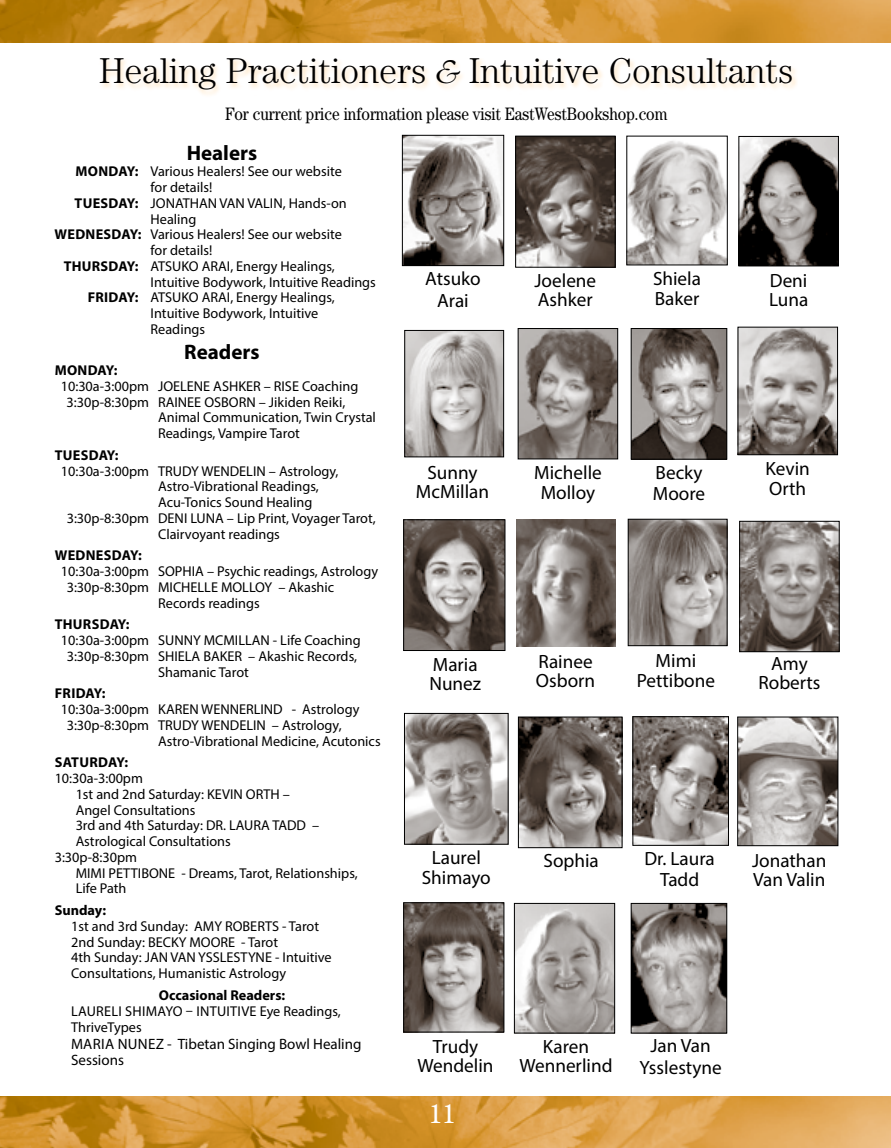
<style>
.page{position:relative;width:891px;height:1148px;background:#fff}
.page>*{position:absolute;margin:0;border:0;box-sizing:border-box;transform-origin:0 0}
.t1{font:300 36px "Century";color:#000}
.t2{font:27px "Century";color:#fff}
.t3{font:700 21px "Myriad Pro";color:#000}
.t4{font:19.2px/19.2px "Myriad Pro";color:#000;text-align:center}
.t5{font:18px "Century";color:#000;scale:.85 1}
.t6{font:15px/16.5px "Myriad Pro";color:#000}
.t7{font:14.25px/15.8px "Myriad Pro";color:#000}
.t8{font:700 14.25px "Myriad Pro";letter-spacing:.01em;color:#000}
.s1{font-family:"ITC Garamond Std";font-style:italic}
.s2{font-weight:700}
.s3{font-weight:400}
</style>
<div class="page">
<img style="left:0;top:1096px;width:891px;height:52px">
<img style="left:0;top:0;width:891px;height:42px">
<div style="left:99px;top:58px;width:700px;height:39px;background:#ffaf3e;opacity:.28"></div>
<img style="left:629px;top:141px;width:97px;height:122px">
<img style="left:741px;top:138px;width:96px;height:126px">
<div style="left:739px;top:136px;width:100px;height:130px;border:1px solid #000"></div>
<img style="left:520px;top:330px;width:96px;height:127px">
<div style="left:518px;top:328px;width:100px;height:131px;border:1px solid #000"></div>
<img style="left:406px;top:332px;width:96px;height:123px">
<div style="left:404px;top:330px;width:100px;height:127px;border:1px solid #000"></div>
<img style="left:740px;top:329px;width:96px;height:124px">
<div style="left:738px;top:327px;width:100px;height:128px;border:1px solid #000"></div>
<img style="left:741px;top:523px;width:96px;height:127px">
<div style="left:739px;top:521px;width:100px;height:131px;border:1px solid #000"></div>
<img style="left:516px;top:519px;width:99px;height:127px">
<img style="left:630px;top:521px;width:95px;height:123px">
<div style="left:628px;top:519px;width:99px;height:127px;border:1px solid #000"></div>
<img style="left:739px;top:718px;width:97px;height:126px">
<div style="left:737px;top:716px;width:101px;height:130px;border:1px solid #000"></div>
<img style="left:516px;top:905px;width:97px;height:126px">
<div style="left:514px;top:903px;width:101px;height:130px;border:1px solid #000"></div>
<img style="left:405px;top:904px;width:97px;height:126px">
<div style="left:403px;top:902px;width:101px;height:130px;border:1px solid #000"></div>
<img style="left:635px;top:718px;width:92px;height:125px">
<div style="left:633px;top:716px;width:96px;height:129px;border:1px solid #000"></div>
<img style="left:633px;top:905px;width:92px;height:126px">
<div style="left:631px;top:903px;width:96px;height:130px;border:1px solid #000"></div>
<img style="left:633px;top:330px;width:92px;height:127px">
<div style="left:631px;top:328px;width:96px;height:131px;border:1px solid #000"></div>
<img style="left:517px;top:138px;width:96px;height:127px">
<div style="left:515px;top:136px;width:100px;height:131px;border:1px solid #000"></div>
<img style="left:405px;top:521px;width:98px;height:127px">
<div style="left:403px;top:519px;width:102px;height:131px;border:1px solid #000"></div>
<img style="left:406px;top:715px;width:100px;height:127px">
<div style="left:404px;top:713px;width:104px;height:131px;border:1px solid #000"></div>
<img style="left:520px;top:718px;width:100px;height:128px">
<div style="left:518px;top:716px;width:104px;height:132px;border:1px solid #000"></div>
<img style="left:404px;top:137px;width:98px;height:127px">
<div style="left:402px;top:135px;width:102px;height:131px;border:1px solid #000"></div>
<h1 class="t1" style="left:99px;top:50px;width:696px">Healing Practitioners <span class="s1">&amp;</span> Intuitive Consultants</h1>
<p class="t5" style="left:225px;top:103px;width:522px">For current price information please visit EastWestBookshop.com</p>
<h3 class="t3" style="left:187px;top:140px;width:72px">HEALERS</h3>
<p class="t7" style="left:55px;top:163px;width:289px"><span class="s2">MONDAY:</span> Various Healers! See our website</p>
<p class="t7" style="left:151px;top:179px;width:63px">for details!</p>
<p class="t7" style="left:55px;top:195px;width:294px"><span class="s2">TUESDAY:</span> JONATHAN VAN VALIN, Hands-on</p>
<p class="t7" style="left:151px;top:211px;width:47px">Healing</p>
<p class="t7" style="left:55px;top:226px;width:289px"><span class="s2">WEDNESDAY:</span> Various Healers! See our website</p>
<p class="t7" style="left:151px;top:242px;width:63px">for details!</p>
<p class="t8" style="left:55px;top:257px;width:113px">THURSDAY: <span class="s3">ATSUKO</span></p>
<p class="t7" style="left:202px;top:258px;width:135px">ARAI, Energy Healings,</p>
<p class="t7" style="left:139px;top:274px;width:239px">I ntuitive Bodywork, I ntuitive Readings</p>
<p class="t8" style="left:88px;top:288px;width:80px">FRIDAY: <span class="s3">ATSUKO</span></p>
<p class="t7" style="left:139px;top:289px;width:198px;text-indent:63px">ARAI, Energy Healings,<br>I ntuitive Bodywork, I ntuitive<br>Readings</p>
<h3 class="t3" style="left:184px;top:338px;width:77px">READERS</h3>
<p class="t8" style="left:55px;top:361px;width:64px">MONDAY:</p>
<p class="t7" style="left:61px;top:378px;width:112px">10:30a-3:00pm JOELENE</p>
<p class="t7" style="left:213px;top:378px;width:34px">ASHKER</p>
<p class="t7" style="left:264px;top:378px;width:18px">– RISE</p>
<p class="t7" style="left:302px;top:378px;width:58px">Coaching</p>
<p class="t7" style="left:67px;top:394px;width:116px">3:30p-8:30pm RAINEE</p>
<p class="t7" style="left:204px;top:394px;width:10px">OSBORN</p>
<p class="t7" style="left:259px;top:394px;width:88px">– Jikiden Reiki,</p>
<p class="t7" style="left:158px;top:409px;width:219px">Animal Communication, Twin Crystal</p>
<p class="t7" style="left:149px;top:425px;width:152px">Readings, Vampire Tarot</p>
<p class="t8" style="left:55px;top:446px;width:65px">TUESDAY:</p>
<p class="t7" style="left:61px;top:463px;width:98px">10:30a-3:00pm TRUD</p>
<p class="t7" style="left:191px;top:463px;width:20px">Y WENDELIN</p>
<p class="t7" style="left:158px;top:463px;width:182px;text-indent:111px">– Astrology,<br>Astro-Vibrational Readings,<br>Acu-Tonics Sound Healing</p>
<p class="t7" style="left:67px;top:510px;width:91px">3:30p-8:30pm DENI</p>
<p class="t7" style="left:149px;top:510px;width:228px;text-indent:41px">LUNA – Lip Print, Voyager Tarot,<br>Clairvoyant readings</p>
<p class="t8" style="left:55px;top:546px;width:89px">WEDNESDAY:</p>
<p class="t7" style="left:67px;top:563px;width:313px;text-indent:-6px">10:30a-3:00pm SOPHIA – Psychic readings, Astrology<br>3:30p-8:30pm MIC</p>
<p class="t7" style="left:181px;top:579px;width:17px">HELLE</p>
<p class="t7" style="left:221px;top:579px;width:10px">MOLLO</p>
<p class="t7" style="left:265px;top:579px;width:71px">Y – Akashic</p>
<p class="t7" style="left:149px;top:594px;width:112px">Records readings</p>
<p class="t8" style="left:55px;top:615px;width:76px">THURSDAY:</p>
<p class="t7" style="left:61px;top:632px;width:103px">10:30a-3:00pm SUNN</p>
<p class="t7" style="left:193px;top:632px;width:20px">Y MCMILL</p>
<p class="t7" style="left:252px;top:632px;width:111px">AN - Life Coaching</p>
<p class="t7" style="left:67px;top:648px;width:162px">3:30p-8:30pm SHIELA BAKER</p>
<p class="t7" style="left:149px;top:648px;width:209px;text-indent:99px">– Akashic Records,<br>Shamanic Tarot</p>
<p class="t8" style="left:55px;top:684px;width:52px">FRIDAY:</p>
<p class="t7" style="left:61px;top:701px;width:123px">10:30a-3:00pm KAREN</p>
<p class="t7" style="left:201px;top:701px;width:10px">WENNERLIND</p>
<p class="t7" style="left:292px;top:701px;width:69px">- Astrology</p>
<p class="t7" style="left:67px;top:717px;width:97px">3:30p-8:30pm TRUD</p>
<p class="t7" style="left:191px;top:717px;width:20px">Y WENDELIN</p>
<p class="t7" style="left:158px;top:717px;width:224px;text-indent:114px">– Astrology,<br>Astro-Vibrational Medicine, Acutonics</p>
<p class="t8" style="left:55px;top:753px;width:75px">SATUR DAY:</p>
<p class="t7" style="left:76px;top:770px;width:140px;text-indent:-21px">10:30a-3:00pm<br>1st and 2nd Saturday: KEVIN</p>
<p class="t7" style="left:246px;top:786px;width:46px">ORT H –</p>
<p class="t7" style="left:76px;top:801px;width:121px">Angel Consultations</p>
<p class="t7" style="left:76px;top:817px;width:245px">3rd and 4th Saturday: DR. LAURA TADD –</p>
<p class="t7" style="left:76px;top:833px;width:157px">Astrological Consultations</p>
<p class="t7" style="left:55px;top:849px;width:84px">3:30p-8:30pm</p>
<p class="t7" style="left:55px;top:864px;width:10px">MIMI</p>
<p class="t7" style="left:108px;top:864px;width:16px">PETTIBONE</p>
<p class="t7" style="left:181px;top:864px;width:178px">- Dreams, Tarot, Relationships,</p>
<p class="t7" style="left:55px;top:880px;width:11px">L</p>
<p class="t7" style="left:82px;top:880px;width:46px">ife Path</p>
<p class="t8" style="left:55px;top:901px;width:53px">SUNDAY:</p>
<p class="t7" style="left:71px;top:918px;width:163px">1st and 3rd Sunday: AMY ROBERTS</p>
<p class="t7" style="left:282px;top:918px;width:38px">- Tarot</p>
<p class="t7" style="left:71px;top:933px;width:86px">2nd Sunday: BECK</p>
<p class="t7" style="left:179px;top:933px;width:21px">Y MOORE</p>
<p class="t7" style="left:241px;top:933px;width:38px">- Tarot</p>
<p class="t7" style="left:71px;top:949px;width:143px">4th Sunday: JAN VAN YSSLEST</p>
<p class="t7" style="left:55px;top:949px;width:278px;text-indent:193px">YNE - I ntuitive<br>Consultations, Humanistic Astrology</p>
<p class="t8" style="left:159px;top:985px;width:128px">OCCASIONAL READERS:</p>
<p class="t7" style="left:55px;top:1002px;width:12px">La</p>
<p class="t7" style="left:55px;top:1002px;width:288px;line-height:16.5px;text-indent:32px">ureli Sh imayo – Intuitive Eye Readings,<br>ThriveTypes</p>
<p class="t6" style="left:55px;top:1035px;width:14px">Ma</p>
<p class="t6" style="left:55px;top:1035px;width:308px;text-indent:38px">ria N unez - Tibetan Singing Bowl Healing<br>Sessions</p>
<h3 class="t4" style="left:425px;top:268px;width:57px;line-height:21.1px">Atsuko<br>Arai</h3>
<h3 class="t4" style="left:535px;top:270px;width:63px;text-align:left">Joelene<br>Ashker</h3>
<h3 class="t4" style="left:653px;top:269px;width:50px;text-align:left">Shiela<br>Baker</h3>
<h3 class="t4" style="left:769px;top:270px;width:41px;text-align:left">Deni<br>Luna</h3>
<h3 class="t4" style="left:416px;top:462px;width:75px">Sunny<br>McMillan</h3>
<h3 class="t4" style="left:534px;top:463px;width:69px">Michelle<br>Molloy</h3>
<h3 class="t4" style="left:653px;top:461px;width:54px;line-height:21.1px;text-align:left">Becky<br>Moore</h3>
<h3 class="t4" style="left:766px;top:459px;width:46px;text-align:left">Kevin<br>Orth</h3>
<h3 class="t4" style="left:429px;top:654px;width:53px;text-align:left">Maria<br>Nunez</h3>
<h3 class="t4" style="left:536px;top:651px;width:61px;text-align:left">Rainee<br>Osborn</h3>
<h3 class="t4" style="left:637px;top:651px;width:80px">Mimi<br>Pettibone</h3>
<h3 class="t4" style="left:758px;top:654px;width:64px">Amy<br>Roberts</h3>
<h3 class="t4" style="left:422px;top:848px;width:71px">Laurel<br>Shimayo</h3>
<h3 class="t4" style="left:543px;top:851px;width:57px">Sophia</h3>
<h3 class="t4" style="left:644px;top:847px;width:72px;line-height:21.1px">Dr. Laura<br>Tadd</h3>
<h3 class="t4" style="left:752px;top:850px;width:76px;text-align:left">Jonathan<br>Van Valin</h3>
<h3 class="t4" style="left:418px;top:1036px;width:78px">Trudy<br>Wendelin</h3>
<h2 class="t2" style="left:429px;top:1097px;width:28px">11</h2>
<h3 class="t4" style="left:519px;top:1036px;width:95px">Karen<br>Wennerlind</h3>
<h3 class="t4" style="left:640px;top:1035px;width:84px;line-height:21.1px">Jan Van<br>Ysslestyne</h3>
</div>
